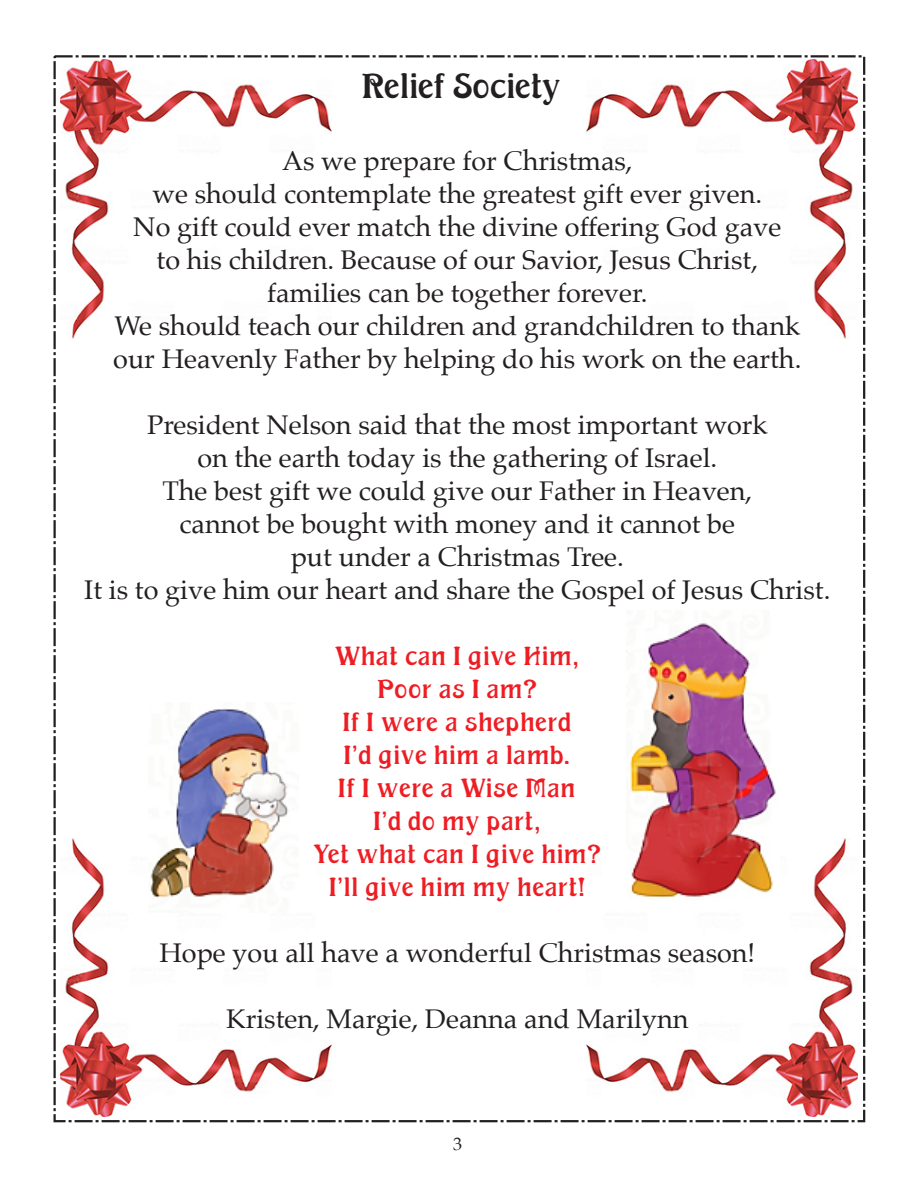
<style>
.page{position:relative;width:918px;height:1188px;background:#fff}
.page>*{position:absolute;margin:0;border:0;box-sizing:border-box;transform-origin:0 0}
.t1{font:36px "Excellent";color:#231f20}
.t2{font:27px/33px "Palatino";color:#231f20;text-align:center}
.t3{font:27px/33px "Excellent";letter-spacing:.025em;color:#ee1d23;text-align:center}
.t4{font:18px "Palatino";color:#231f20}
</style>
<div class="page">
<img style="left:60px;top:60px;width:272px;height:278px">
<img style="left:586px;top:60px;width:272px;height:278px">
<img style="left:60px;top:838px;width:272px;height:278px">
<img style="left:586px;top:838px;width:272px;height:278px">
<img style="left:149px;top:708px;width:150px;height:205px">
<img style="left:627px;top:623px;width:153px;height:277px">
<h1 class="t1" style="left:362px;top:67px;width:201px">Relief Society</h1>
<p class="t2" style="left:113px;top:144px;width:690px">As we prepare for Christmas,<br>we should contemplate the greatest gift ever given.<br>No gift could ever match the divine offering God gave<br>to his children. Because of our Savior, Jesus Christ, families can be together forever.<br>We should teach our children and grandchildren to thank our Heavenly Father by helping do his work on the earth.</p>
<p class="t2" style="left:84px;top:408px;width:748px">President Nelson said that the most important work<br>on the earth today is the gathering of Israel.<br>The best gift we could give our Father in Heaven,<br>cannot be bought with money and it cannot be<br>put under a Christmas Tree.<br>It is to give him our heart and share the Gospel of Jesus Christ.</p>
<p class="t3" style="left:314px;top:640px;width:289px">What can I give Him,<br>Poor as I am?<br>If I were a shepherd<br>I’d give him a lamb.<br>If I were a Wise Man<br>I’d do my part,<br>Yet what can I give him?<br>I’ll give him my heart!</p>
<p class="t2" style="left:160px;top:936px;width:597px">Hope you all have a wonderful Christmas season!</p>
<p class="t2" style="left:226px;top:1002px;width:464px">Kristen, Margie, Deanna and Marilynn</p>
<p class="t4" style="left:453px;top:1129px;width:10px">3</p>
</div>
